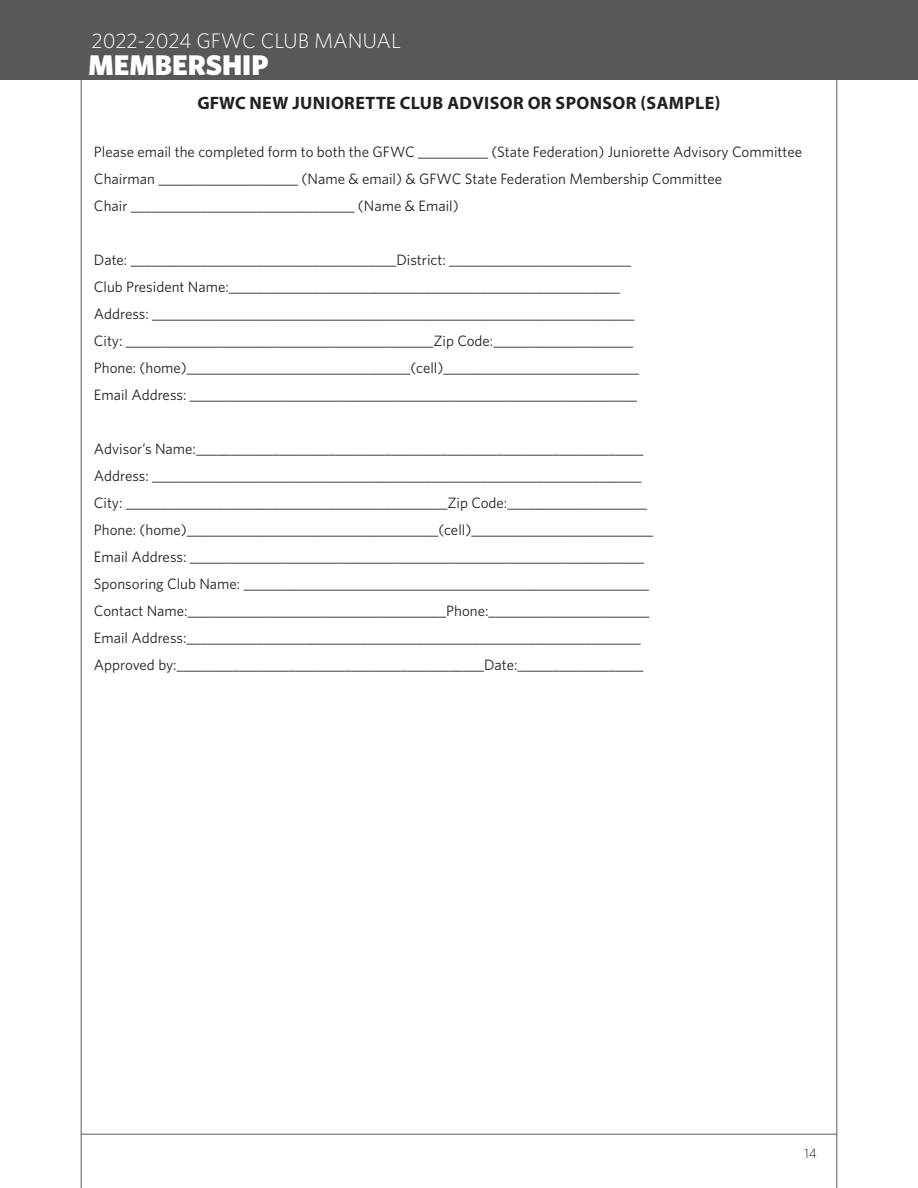
<style>
.page{position:relative;width:918px;height:1188px;background:#fff}
.page>*{position:absolute;margin:0;border:0;box-sizing:border-box;transform-origin:0 0}
.t1{font:900 28.5px "Whitney HTF";color:#fff}
.t2{font:300 21px "Whitney HTF";color:#fff}
.t3{font:700 18px "Myriad Pro";letter-spacing:.02em;color:#231f20}
.t4{font:15px "Whitney HTF";color:#231f20}
.t5{font:300 13.5px "Whitney HTF";color:#231f20}
</style>
<div class="page">
<hr style="left:81px;top:1134px;width:756px;height:1px;background:#57585a">
<hr style="left:837px;top:0;width:1px;height:1188px;background:#57585a">
<hr style="left:81px;top:0;width:1px;height:1188px;background:#57585a">
<div style="left:0;top:0;width:918px;height:80px;background:#57585a"></div>
<p class="t2" style="left:92px;top:29px;width:311px">2022-2024 GFWC CLUB MANUAL</p>
<h1 class="t1" style="left:89px;top:47px;width:181px">MEMBERSHIP</h1>
<p class="t3" style="left:197px;top:91px;width:525px">GFWC NEW JUNIORETTE CLUB ADVISOR OR SPONSOR (SAMPLE)</p>
<p class="t4" style="left:94px;top:143px;width:710px">Please email the completed form to both the GFWC __________ (State Federation) Juniorette Advisory Committee</p>
<p class="t4" style="left:94px;top:170px;width:630px">Chairman ____________________ (Name &amp; email) &amp; GFWC State Federation Membership Committee</p>
<p class="t4" style="left:94px;top:197px;width:366px">Chair ________________________________ (Name &amp; Email)</p>
<p class="t4" style="left:94px;top:251px;width:539px">Date: ______________________________________District: __________________________</p>
<p class="t4" style="left:94px;top:278px;width:528px">Club President Name:________________________________________________________</p>
<p class="t4" style="left:94px;top:305px;width:542px">Address: _____________________________________________________________________</p>
<p class="t4" style="left:94px;top:332px;width:541px">City: ____________________________________________Zip Code:____________________</p>
<p class="t4" style="left:94px;top:359px;width:547px">Phone: (home)________________________________(cell)____________________________</p>
<p class="t4" style="left:94px;top:386px;width:545px">Email Address: ________________________________________________________________</p>
<p class="t4" style="left:94px;top:440px;width:551px">Advisor’s Name:________________________________________________________________</p>
<p class="t4" style="left:94px;top:467px;width:549px">Address: ______________________________________________________________________</p>
<p class="t4" style="left:94px;top:494px;width:555px">City: ______________________________________________Zip Code:____________________</p>
<p class="t4" style="left:94px;top:521px;width:561px">Phone: (home)____________________________________(cell)__________________________</p>
<p class="t4" style="left:94px;top:548px;width:552px">Email Address: _________________________________________________________________</p>
<p class="t4" style="left:94px;top:575px;width:557px">Sponsoring Club Name: __________________________________________________________</p>
<p class="t4" style="left:94px;top:602px;width:557px">Contact Name:_____________________________________Phone:_______________________</p>
<p class="t4" style="left:94px;top:629px;width:548px">Email Address:_________________________________________________________________</p>
<p class="t4" style="left:94px;top:656px;width:551px">Approved by:____________________________________________Date:__________________</p>
<p class="t5" style="left:804px;top:1145px;width:14px">14</p>
</div>
